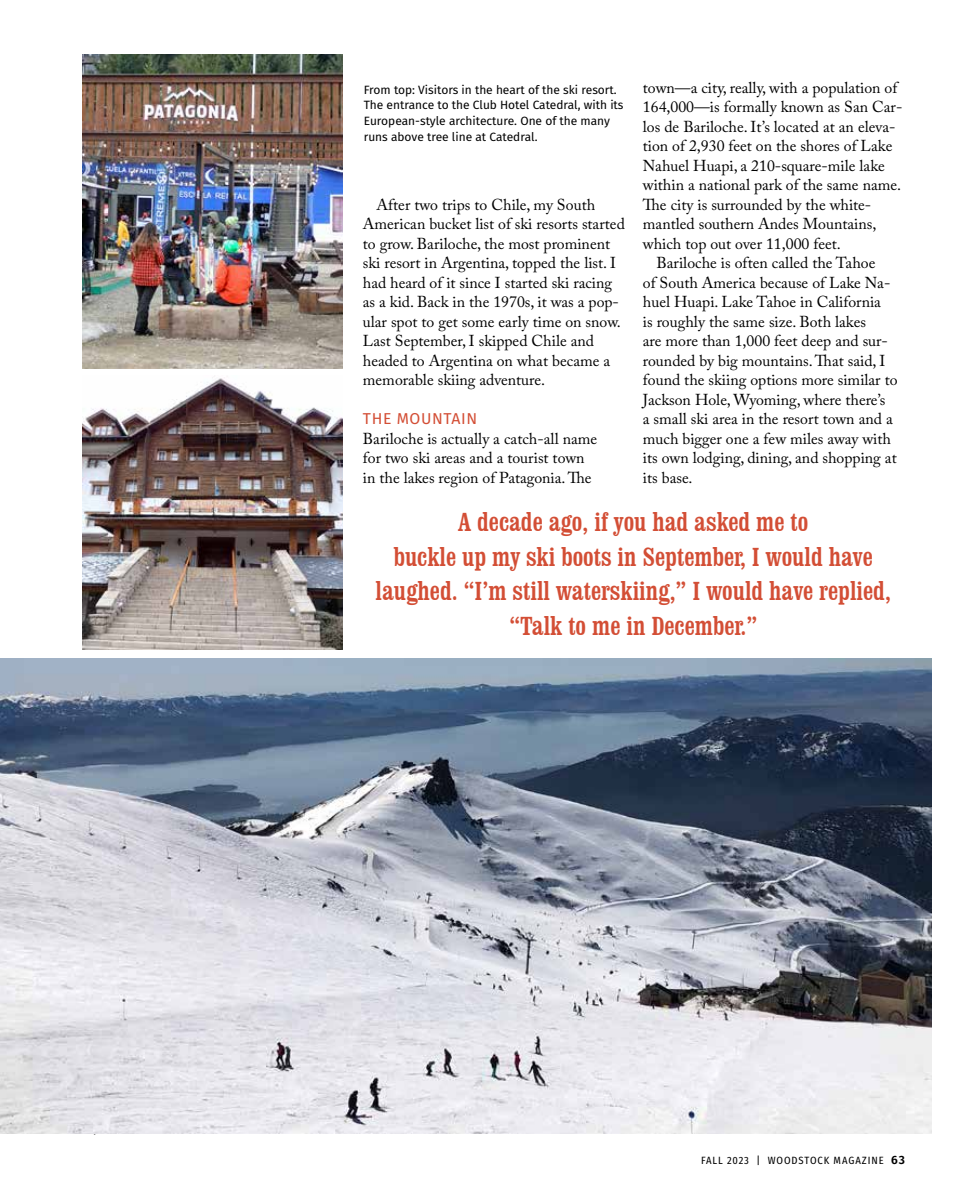
<style>
.page{position:relative;width:959px;height:1188px;background:#fff}
.page>*{position:absolute;margin:0;border:0;box-sizing:border-box;transform-origin:0 0}
.t1{font:condensed 27px/34.5px "Clarendon BT";color:#d34e35;text-align:center}
.t2{font:15.75px/19.5px "Adobe Caslon Pro";color:#000}
.t3{font:15.75px "Fira Sans";letter-spacing:.04em;color:#d34e35}
.t4{font:12px/15.8px "Fira Sans";color:#000}
.t5{font:10.5px "Fira Sans Condensed";letter-spacing:.09em;color:#000}
.s1{font-family:"Fira Sans";font-weight:600;font-size:12px}
</style>
<div class="page">
<img style="left:0;top:659px;width:932px;height:475px">
<img style="left:82px;top:54px;width:260px;height:314px">
<img style="left:82px;top:376px;width:260px;height:274px">
<p class="t2" style="left:643px;top:78px;width:256px">town—a city, really, with a population of</p>
<p class="t2" style="left:643px;top:97px;width:261px">164,000—is formally known as San Car-</p>
<p class="t2" style="left:643px;top:117px;width:254px">los de Bariloche. It’s located at an eleva-</p>
<p class="t2" style="left:643px;top:136px;width:251px">tion of 2,930 feet on the shores of Lake</p>
<p class="t2" style="left:643px;top:156px;width:243px">Nahuel Huapi, a 210-square-mile lake</p>
<p class="t2" style="left:643px;top:175px;width:260px">within a national park of the same name.</p>
<p class="t2" style="left:643px;top:195px;width:230px">The city is surrounded by the white-</p>
<p class="t2" style="left:643px;top:214px;width:235px">mantled southern Andes Mountains,</p>
<p class="t2" style="left:643px;top:234px;width:199px">which top out over 11,000 feet.</p>
<p class="t2" style="left:656px;top:253px;width:220px">Bariloche is often called the Tahoe</p>
<p class="t2" style="left:643px;top:273px;width:249px">of South America because of Lake Na-</p>
<p class="t2" style="left:643px;top:292px;width:239px">huel Huapi. Lake Tahoe in California</p>
<p class="t2" style="left:643px;top:312px;width:225px">is roughly the same size. Both lakes</p>
<p class="t2" style="left:643px;top:331px;width:246px">are more than 1,000 feet deep and sur-</p>
<p class="t2" style="left:643px;top:351px;width:244px">rounded by big mountains. That said, I</p>
<p class="t2" style="left:643px;top:370px;width:256px">found the skiing options more similar to</p>
<p class="t2" style="left:643px;top:390px;width:244px">Jackson Hole, Wyoming, where there’s</p>
<p class="t2" style="left:643px;top:409px;width:251px">a small ski area in the resort town and a</p>
<p class="t2" style="left:643px;top:429px;width:249px">much bigger one a few miles away with</p>
<p class="t2" style="left:643px;top:448px;width:255px">its own lodging, dining, and shopping at</p>
<p class="t2" style="left:643px;top:468px;width:51px">its base.</p>
<h1 class="t1" style="left:375px;top:504px;width:517px">A decade ago, if you had asked me to<br>buckle up my ski boots in September, I would have laughed. “I’m still waterskiing,” I would have replied, “Talk to me in December.”</h1>
<p class="t4" style="left:364px;top:81px;width:261px">From top: Visitors in the heart of the ski resort.<br>The entrance to the Club Hotel Catedral, with its European-style architecture. One of the many runs above tree line at Catedral.</p>
<p class="t2" style="left:363px;top:195px;width:263px;text-indent:13px">After two trips to Chile, my South American bucket list of ski resorts started to grow. Bariloche, the most prominent ski resort in Argentina, topped the list. I had heard of it since I started ski racing as a kid. Back in the 1970s, it was a pop&shy;ular spot to get some early time on snow.<br>Last September, I skipped Chile and headed to Argentina on what became a memorable skiing adventure.</p>
<p class="t3" style="left:363px;top:407px;width:116px">THE MOUNTAIN</p>
<p class="t2" style="left:363px;top:429px;width:236px">Bariloche is actually a catch-all name for two ski areas and a tourist town in the lakes region of Patagonia. The</p>
<p class="t5" style="left:701px;top:1152px;width:205px">FALL 2023 | WOODSTOCK MAGAZINE <span class="s1">63</span></p>
</div>
